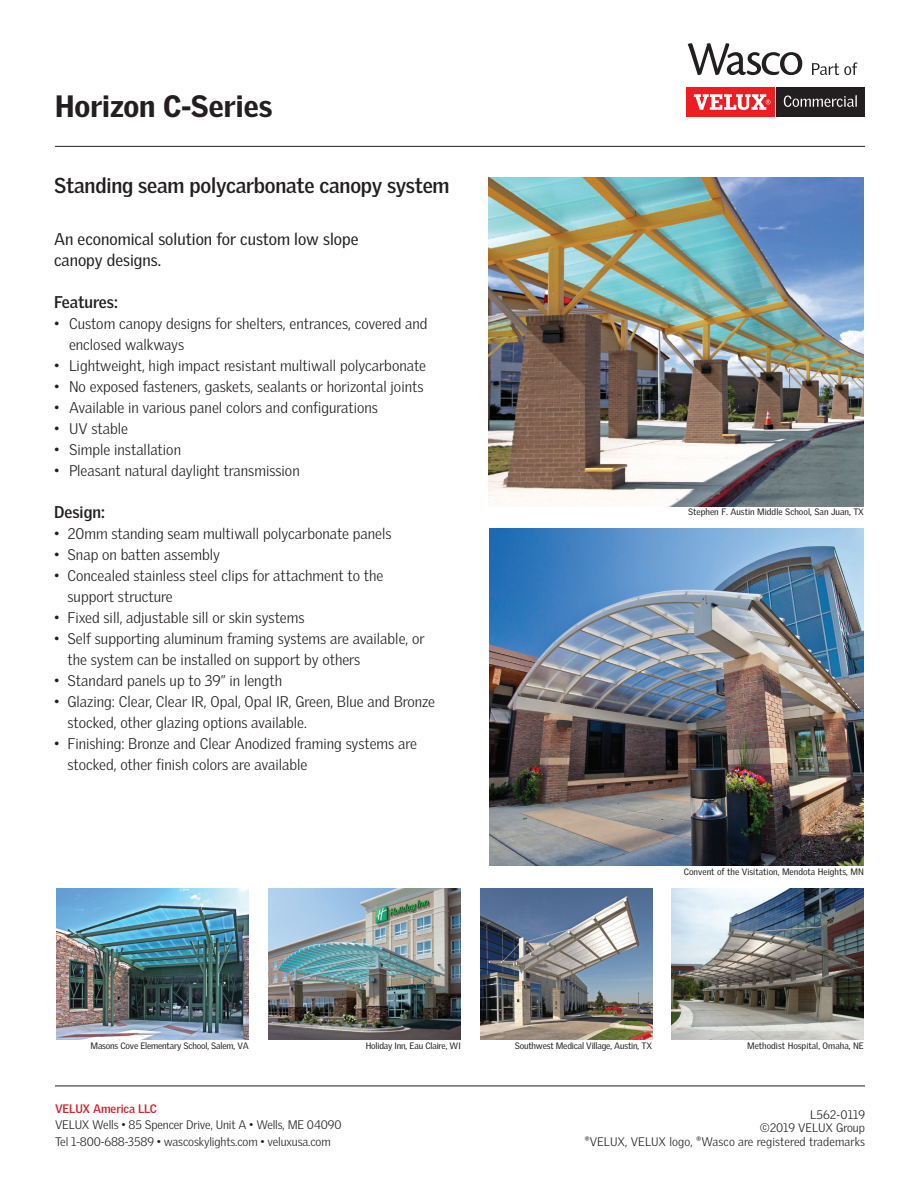
<style>
.page{position:relative;width:918px;height:1188px;background:#fff}
.page>*{position:absolute;margin:0;border:0;box-sizing:border-box;transform-origin:0 0}
.t1{font:900 30px "Velux Gothic";color:#231f20}
.t2{font:700 21px "Velux Gothic";letter-spacing:-.01em;color:#231f20}
.t3{font:16.5px/21px "Velux Gothic";color:#231f20}
.t4{font:700 16.5px "Velux Gothic";color:#231f20}
.t5{font:300 15px/21px "Velux Gothic";color:#231f20}
.t6{font:300 12px/16.5px "Velux Gothic";letter-spacing:-.01em;color:#231f20}
.t7{font:300 12px/13.5px "Velux Gothic";letter-spacing:.01em;color:#231f20;text-align:right}
.t8{font:700 12px "Velux Gothic";letter-spacing:-.01em;color:#d1232a}
.t9{font:9px "Velux Gothic";color:#231f20}
.t10{font:9px "Velux Gothic";letter-spacing:-.02em;color:#231f20}
</style>
<div class="page">
<img style="left:57px;top:888px;width:192px;height:152px">
<img style="left:672px;top:888px;width:192px;height:152px">
<img style="left:489px;top:177px;width:375px;height:329px">
<img style="left:480px;top:888px;width:172px;height:152px">
<img style="left:489px;top:529px;width:375px;height:337px">
<img style="left:268px;top:888px;width:193px;height:152px">
<hr style="left:55px;top:1086px;width:810px;height:1px;background:#231f20">
<svg style="left:688px;top:43px;width:114px;height:32px"></svg>
<div style="left:686px;top:87px;width:89px;height:30px;background:#ee1d23"></div>
<svg style="left:694px;top:94px;width:77px;height:16px"></svg>
<div style="left:777px;top:87px;width:88px;height:30px;background:#231f20"></div>
<svg style="left:784px;top:95px;width:73px;height:12px"></svg>
<svg style="left:812px;top:63px;width:45px;height:12px"></svg>
<hr style="left:55px;top:146px;width:810px;height:1px;background:#231f20">
<h1 class="t1" style="left:55px;top:87px;width:219px">Horizon C-Series</h1>
<h2 class="t2" style="left:54px;top:173px;width:397px">Standing seam polycarbonate canopy system</h2>
<p class="t3" style="left:54px;top:228px;width:306px">An economical solution for custom low slope canopy designs.</p>
<p class="t4" style="left:54px;top:292px;width:65px">Features:</p>
<p class="t5" style="left:69px;top:313px;width:360px;text-indent:-15px">• Custom canopy designs for shelters, entrances, covered and enclosed walkways</p>
<p class="t5" style="left:54px;top:355px;width:374px">• Lightweight, high impact resistant multiwall polycarbonate</p>
<p class="t5" style="left:54px;top:376px;width:371px">• No exposed fasteners, gaskets, sealants or horizontal joints</p>
<p class="t5" style="left:54px;top:397px;width:326px">• Available in various panel colors and configurations</p>
<p class="t5" style="left:54px;top:418px;width:76px">• UV stable</p>
<p class="t5" style="left:54px;top:439px;width:129px">• Simple installation</p>
<p class="t5" style="left:54px;top:460px;width:247px">• Pleasant natural daylight transmission</p>
<p class="t4" style="left:54px;top:502px;width:52px">Design:</p>
<p class="t5" style="left:54px;top:523px;width:339px">• 20mm standing seam multiwall polycarbonate panels</p>
<p class="t5" style="left:54px;top:544px;width:168px">• Snap on batten assembly</p>
<p class="t5" style="left:68px;top:565px;width:318px;text-indent:-14px">• Concealed stainless steel clips for attachment to the support structure</p>
<p class="t5" style="left:54px;top:607px;width:252px">• Fixed sill, adjustable sill or skin systems</p>
<p class="t5" style="left:68px;top:628px;width:359px;text-indent:-14px">• Self supporting aluminum framing systems are available, or the system can be installed on support by others</p>
<p class="t5" style="left:54px;top:670px;width:230px">• Standard panels up to 39” in length</p>
<p class="t5" style="left:68px;top:691px;width:369px;text-indent:-14px">• Glazing: Clear, Clear IR, Opal, Opal IR, Green, Blue and Bronze stocked, other glazing options available.</p>
<p class="t5" style="left:68px;top:733px;width:351px;text-indent:-14px">• Finishing: Bronze and Clear Anodized framing systems are stocked, other finish colors are available</p>
<p class="t9" style="left:688px;top:507px;width:177px">Stephen F. Austin Middle School, San Juan, TX</p>
<p class="t9" style="left:684px;top:866px;width:182px">Convent of the Visitation, Mendota Heights, MN</p>
<p class="t10" style="left:91px;top:1040px;width:160px">Masons Cove Elementary School, Salem, VA</p>
<p class="t10" style="left:366px;top:1040px;width:97px">Holiday Inn, Eau Claire, WI</p>
<p class="t10" style="left:515px;top:1040px;width:139px">Southwest Medical Village, Austin, TX</p>
<p class="t9" style="left:747px;top:1040px;width:118px">Methodist Hospital, Omaha, NE</p>
<p class="t8" style="left:55px;top:1101px;width:103px">VELUX America LLC</p>
<p class="t6" style="left:55px;top:1117px;width:288px">VELUX Wells • 85 Spencer Drive, Unit A • Wells, ME 04090<br>Tel 1-800-688-3589 • wascoskylights.com • veluxusa.com</p>
<p class="t7" style="left:585px;top:1108px;width:282px">L562-0119<br>©2019 VELUX Group<br>®VELUX, VELUX logo, ®Wasco are registered trademarks</p>
</div>
